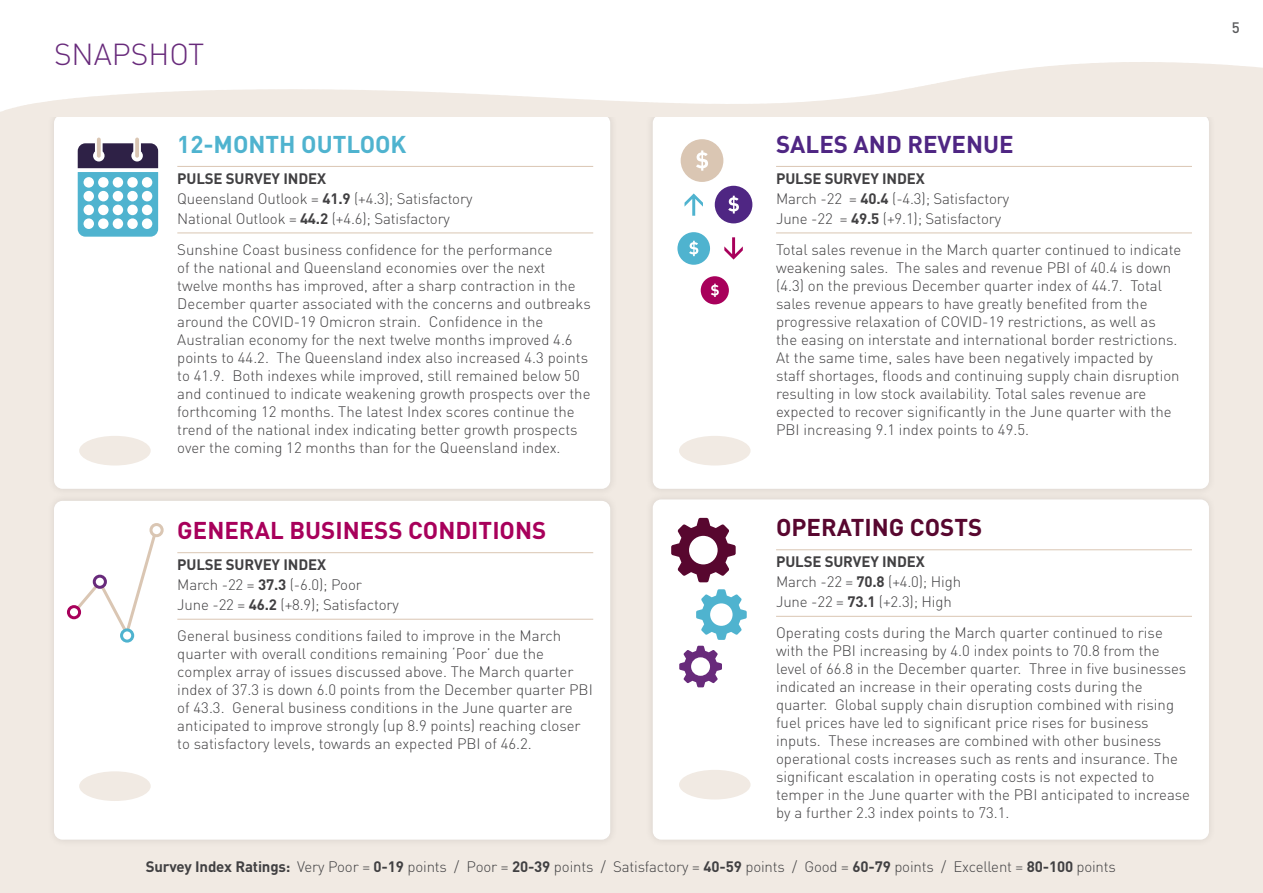
<style>
.page{position:relative;width:1263px;height:893px;background:#fff}
.page>*{position:absolute;margin:0;border:0;box-sizing:border-box;transform-origin:0 0}
.t1{font:300 30px "DIN";color:#682a7b}
.t2{font:700 24px "DIN";color:#a8005b}
.t3{font:700 24px "DIN";color:#4f2683}
.t4{font:700 24px "DIN";color:#4fb3cf}
.t5{font:700 24px "DIN";color:#58072f}
.t6{font:300 15px/18px "DIN";color:#414042}
.t7{font:500 15px "DIN";color:#58595b}
.s1{font-weight:700}
</style>
<div class="page">
<div style="left:0;top:79px;width:1263px;height:814px;background:#f1eae3"></div>
<div style="left:644px;top:106px;width:573px;height:391px;background:#ebe5df"></div>
<div style="left:653px;top:115px;width:556px;height:374px;background:#fff;border-radius:9px"></div>
<hr style="left:776px;top:166px;width:416px;height:1px;background:#dac6b3">
<hr style="left:776px;top:233px;width:416px;height:1px;background:#dac6b3">
<div style="left:46px;top:106px;width:572px;height:391px;background:#ebe4dd"></div>
<div style="left:54px;top:115px;width:556px;height:374px;background:#fff;border-radius:9px"></div>
<hr style="left:177px;top:166px;width:416px;height:1px;background:#dac6b3">
<hr style="left:177px;top:233px;width:416px;height:1px;background:#dac6b3">
<div style="left:46px;top:493px;width:572px;height:355px;background:#ece5de"></div>
<div style="left:54px;top:501px;width:556px;height:339px;background:#fff;border-radius:9px"></div>
<hr style="left:177px;top:552px;width:416px;height:1px;background:#dac6b3">
<hr style="left:177px;top:619px;width:416px;height:1px;background:#dac6b3">
<div style="left:644px;top:491px;width:573px;height:357px;background:#ede6df"></div>
<div style="left:653px;top:499px;width:556px;height:341px;background:#fff;border-radius:9px"></div>
<hr style="left:776px;top:549px;width:416px;height:1px;background:#dac6b3">
<hr style="left:776px;top:616px;width:416px;height:1px;background:#dac6b3">
<svg style="left:0;top:62px;width:1263px;height:55px"></svg>
<svg style="left:78px;top:143px;width:80px;height:94px;background:#5a91ac"></svg>
<svg style="left:97px;top:138px;width:4px;height:20px"></svg>
<svg style="left:135px;top:138px;width:4px;height:20px"></svg>
<div style="left:84px;top:177px;width:10px;height:11px;background:#fff;border-radius:50%"></div>
<div style="left:98px;top:177px;width:11px;height:11px;background:#fff;border-radius:50%"></div>
<div style="left:113px;top:177px;width:10px;height:11px;background:#fff;border-radius:50%"></div>
<div style="left:127px;top:177px;width:11px;height:11px;background:#fff;border-radius:50%"></div>
<div style="left:142px;top:177px;width:10px;height:11px;background:#fff;border-radius:50%"></div>
<div style="left:84px;top:191px;width:10px;height:10px;background:#fff;border-radius:50%"></div>
<div style="left:98px;top:191px;width:11px;height:10px;background:#fff;border-radius:50%"></div>
<div style="left:113px;top:191px;width:10px;height:10px;background:#fff;border-radius:50%"></div>
<div style="left:127px;top:191px;width:11px;height:10px;background:#fff;border-radius:50%"></div>
<div style="left:142px;top:191px;width:10px;height:10px;background:#fff;border-radius:50%"></div>
<div style="left:84px;top:205px;width:10px;height:10px;background:#fff;border-radius:50%"></div>
<div style="left:98px;top:205px;width:11px;height:10px;background:#fff;border-radius:50%"></div>
<div style="left:113px;top:205px;width:10px;height:10px;background:#fff;border-radius:50%"></div>
<div style="left:127px;top:205px;width:11px;height:10px;background:#fff;border-radius:50%"></div>
<div style="left:142px;top:205px;width:10px;height:10px;background:#fff;border-radius:50%"></div>
<div style="left:84px;top:218px;width:10px;height:11px;background:#fff;border-radius:50%"></div>
<div style="left:98px;top:218px;width:11px;height:11px;background:#fff;border-radius:50%"></div>
<div style="left:113px;top:218px;width:10px;height:11px;background:#fff;border-radius:50%"></div>
<div style="left:127px;top:218px;width:11px;height:11px;background:#fff;border-radius:50%"></div>
<div style="left:142px;top:218px;width:10px;height:11px;background:#fff;border-radius:50%"></div>
<div style="left:679px;top:436px;width:71px;height:29px;background:#f1eae3;border-radius:50%"></div>
<div style="left:79px;top:436px;width:72px;height:29px;background:#f1eae3;border-radius:50%"></div>
<div style="left:681px;top:139px;width:42px;height:43px;background:#dac6b3;border-radius:50%"></div>
<svg style="left:696px;top:150px;width:12px;height:21px"></svg>
<div style="left:715px;top:186px;width:37px;height:37px;background:#4f2683;border-radius:50%"></div>
<svg style="left:728px;top:196px;width:11px;height:17px"></svg>
<div style="left:677px;top:232px;width:33px;height:33px;background:#4fb3cf;border-radius:50%"></div>
<svg style="left:689px;top:241px;width:9px;height:15px"></svg>
<div style="left:701px;top:276px;width:28px;height:28px;background:#a8005b;border-radius:50%"></div>
<svg style="left:711px;top:284px;width:8px;height:13px"></svg>
<svg style="left:684px;top:193px;width:19px;height:23px"></svg>
<svg style="left:724px;top:237px;width:19px;height:23px"></svg>
<svg style="left:70px;top:536px;width:90px;height:105px"></svg>
<div style="left:68px;top:607px;width:12px;height:11px;background:#fff;border-radius:50%"></div>
<div style="left:67px;top:605px;width:14px;height:14px;border:3px solid #a8005b;border-radius:50%"></div>
<div style="left:94px;top:576px;width:11px;height:11px;background:#fff;border-radius:50%"></div>
<div style="left:93px;top:575px;width:14px;height:14px;border:3px solid #682a7b;border-radius:50%"></div>
<div style="left:122px;top:630px;width:11px;height:11px;background:#fff;border-radius:50%"></div>
<div style="left:120px;top:628px;width:14px;height:15px;border:3px solid #4fb3cf;border-radius:50%"></div>
<div style="left:149px;top:523px;width:15px;height:14px;border:3px solid #dac6b3;border-radius:50%"></div>
<div style="left:79px;top:771px;width:72px;height:30px;background:#f1eae3;border-radius:50%"></div>
<svg style="left:671px;top:518px;width:65px;height:64px"></svg>
<svg style="left:696px;top:589px;width:51px;height:51px"></svg>
<svg style="left:679px;top:646px;width:43px;height:41px"></svg>
<div style="left:679px;top:770px;width:71px;height:29px;background:#f1eae3;border-radius:50%"></div>
<h1 class="t1" style="left:54px;top:36px;width:152px">SNAPSHOT</h1>
<h2 class="t4" style="left:177px;top:129px;width:231px">12-MONTH OUTLOOK</h2>
<p class="t6" style="left:177px;top:168px;width:297px;line-height:20.1px"><span class="s1">PULSE SURVEY INDEX<br></span>Queensland Outlook = <span class="s1">41.9</span> (+4.3); Satisfactory<br>National Outlook = <span class="s1">44.2</span> (+4.6); Satisfactory</p>
<p class="t6" style="left:177px;top:240px;width:415px">Sunshine Coast business confidence for the performance<br>of the national and Queensland economies over the next<br>twelve months has improved, after a sharp contraction in the December quarter associated with the concerns and outbreaks around the COVID-19 Omicron strain. Confidence in the Australian economy for the next twelve months improved 4.6 points to 44.2. The Queensland index also increased 4.3 points to 41.9. Both indexes while improved, still remained below 50 and continued to indicate weakening growth prospects over the forthcoming 12 months. The latest Index scores continue the trend of the national index indicating better growth prospects over the coming 12 months than for the Queensland index.</p>
<h2 class="t2" style="left:177px;top:515px;width:370px">GENERAL BUSINESS CONDITIONS</h2>
<p class="t6" style="left:177px;top:554px;width:223px;line-height:20.1px"><span class="s1">PULSE SURVEY INDEX<br></span>March -22 = <span class="s1">37.3</span> (-6.0); Poor<br>June -22 = <span class="s1">46.2</span> (+8.9); Satisfactory</p>
<p class="t6" style="left:177px;top:626px;width:417px">General business conditions failed to improve in the March quarter with overall conditions remaining ‘Poor’ due the complex array of issues discussed above. The March quarter index of 37.3 is down 6.0 points from the December quarter PBI of 43.3. General business conditions in the June quarter are anticipated to improve strongly (up 8.9 points) reaching closer to satisfactory levels, towards an expected PBI of 46.2.</p>
<h2 class="t3" style="left:776px;top:129px;width:239px">SALES AND REVENUE</h2>
<p class="t6" style="left:776px;top:168px;width:235px;line-height:20.1px"><span class="s1">PULSE SURVEY INDEX<br></span>March -22 = <span class="s1">40.4</span> (-4.3); Satisfactory<br>June -22 = <span class="s1">49.5</span> (+9.1); Satisfactory</p>
<p class="t6" style="left:776px;top:240px;width:407px">Total sales revenue in the March quarter continued to indicate weakening sales. The sales and revenue PBI of 40.4 is down (4.3) on the previous December quarter index of 44.7. Total sales revenue appears to have greatly benefited from the progressive relaxation of COVID-19 restrictions, as well as<br>the easing on interstate and international border restrictions.<br>At the same time, sales have been negatively impacted by staff shortages, floods and continuing supply chain disruption resulting in low stock availability. Total sales revenue are expected to recover significantly in the June quarter with the PBI increasing 9.1 index points to 49.5.</p>
<h2 class="t5" style="left:776px;top:512px;width:208px">OPERATING COSTS</h2>
<p class="t6" style="left:776px;top:552px;width:186px;line-height:20.1px"><span class="s1">PULSE SURVEY INDEX<br></span>March -22 = <span class="s1">70.8</span> (+4.0); High<br>June -22 = <span class="s1">73.1</span> (+2.3); High</p>
<p class="t6" style="left:776px;top:624px;width:415px">Operating costs during the March quarter continued to rise with the PBI increasing by 4.0 index points to 70.8 from the level of 66.8 in the December quarter. Three in five businesses indicated an increase in their operating costs during the quarter. Global supply chain disruption combined with rising fuel prices have led to significant price rises for business inputs. These increases are combined with other business operational costs increases such as rents and insurance. The significant escalation in operating costs is not expected to temper in the June quarter with the PBI anticipated to increase by a further 2.3 index points to 73.1.</p>
<p class="t6" style="left:146px;top:858px;width:972px"><span class="s1">Survey Index Ratings:</span> Very Poor = <span class="s1">0-19</span> points / Poor = <span class="s1">20-39</span> points / Satisfactory = <span class="s1">40-59</span> points / Good = <span class="s1">60-79</span> points / Excellent = <span class="s1">80-100</span> points</p>
<p class="t7" style="left:1232px;top:18px;width:9px">5</p>
</div>
